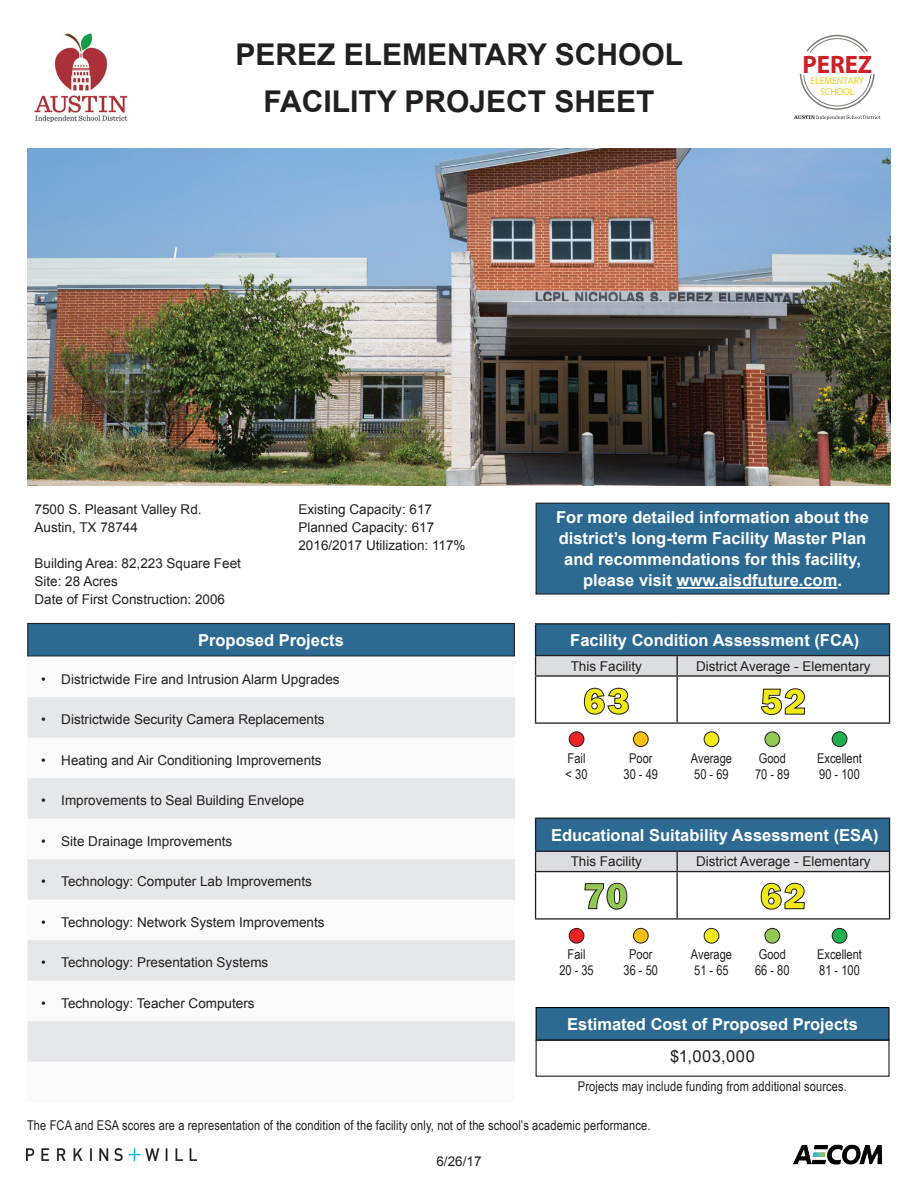
<style>
.page{position:relative;width:918px;height:1188px;background:#fff}
.page>*{position:absolute;margin:0;border:0;box-sizing:border-box;transform-origin:0 0}
.t1{font:800 37.5px "Franklin Gothic";color:#f1ea16}
.t2{font:800 37.5px "Franklin Gothic";color:#92c953}
.Heading_1__H1{font:700 30px "Arial";color:#231f20}
.t3{font:700 25.35px "Myriad Pro";color:#cd2027}
.Body_Text__H5{font:700 16.5px/21px "Arial";color:#fff;text-align:center}
.Heading_3__H3{font:700 16.5px "Arial";color:#fff}
.t4{font:16.5px "Arial";letter-spacing:.04em;color:#231f20}
.Body_Text__H5-2{font:13.5px "Arial";color:#231f20}
.t5{font:13.5px/16.2px "Arial Narrow";letter-spacing:.01em;color:#231f20}
.t6{font:9.9px/10.4px "Myriad Pro";letter-spacing:-.01em;color:#f1cd15;text-align:center}
</style>
<div class="page">
<img style="left:793px;top:1144px;width:90px;height:21px">
<img style="left:27px;top:1148px;width:170px;height:12px">
<img style="left:34px;top:33px;width:94px;height:89px">
<svg style="left:794px;top:35px;width:87px;height:85px"></svg>
<div style="left:832px;top:928px;width:15px;height:15px;background:#1fb04f;border-radius:50%"></div>
<div style="left:832px;top:928px;width:15px;height:15px;border:1px solid #231f20;border-radius:50%"></div>
<div style="left:704px;top:928px;width:15px;height:15px;background:#f1ea16;border-radius:50%"></div>
<div style="left:704px;top:928px;width:15px;height:15px;border:1px solid #231f20;border-radius:50%"></div>
<div style="left:569px;top:928px;width:15px;height:15px;background:#ed2225;border-radius:50%"></div>
<div style="left:569px;top:928px;width:15px;height:15px;border:1px solid #231f20;border-radius:50%"></div>
<div style="left:765px;top:928px;width:15px;height:15px;background:#92c953;border-radius:50%"></div>
<div style="left:765px;top:928px;width:15px;height:15px;border:1px solid #231f20;border-radius:50%"></div>
<div style="left:633px;top:928px;width:15px;height:15px;background:#fcc011;border-radius:50%"></div>
<div style="left:633px;top:928px;width:16px;height:15px;border:1px solid #231f20;border-radius:50%"></div>
<div style="left:569px;top:732px;width:15px;height:15px;background:#ed2225;border-radius:50%"></div>
<div style="left:569px;top:732px;width:15px;height:15px;border:1px solid #231f20;border-radius:50%"></div>
<div style="left:633px;top:732px;width:15px;height:15px;background:#fcc011;border-radius:50%"></div>
<div style="left:633px;top:731px;width:16px;height:16px;border:1px solid #231f20;border-radius:50%"></div>
<div style="left:832px;top:732px;width:15px;height:15px;background:#1fb04f;border-radius:50%"></div>
<div style="left:832px;top:732px;width:15px;height:15px;border:1px solid #231f20;border-radius:50%"></div>
<div style="left:704px;top:732px;width:15px;height:15px;background:#f1ea16;border-radius:50%"></div>
<div style="left:704px;top:732px;width:15px;height:15px;border:1px solid #231f20;border-radius:50%"></div>
<div style="left:765px;top:732px;width:15px;height:15px;background:#92c953;border-radius:50%"></div>
<div style="left:765px;top:732px;width:15px;height:15px;border:1px solid #231f20;border-radius:50%"></div>
<img style="left:27px;top:148px;width:864px;height:338px">
<div style="left:536px;top:503px;width:353px;height:91px;background:#2c6a92"></div>
<hr style="left:677px;top:587px;width:160px;height:2px;background:#fff">
<div style="left:536px;top:503px;width:354px;height:92px;border:1px solid #231f20"></div>
<div style="left:28px;top:623px;width:486px;height:33px;background:#2c6a92"></div>
<div style="left:27px;top:623px;width:488px;height:34px;border:1px solid #231f20"></div>
<svg style="left:28px;top:697px;width:487px;height:365px;fill:#e6e7e9"></svg>
<div style="left:536px;top:624px;width:354px;height:32px;background:#2c6a92"></div>
<hr style="left:535px;top:623px;width:142px;height:1px;background:#231f20">
<hr style="left:535px;top:624px;width:1px;height:31px;background:#231f20">
<hr style="left:677px;top:623px;width:213px;height:1px;background:#231f20">
<hr style="left:889px;top:624px;width:1px;height:31px;background:#231f20">
<hr style="left:535px;top:655px;width:142px;height:1px;background:#231f20">
<hr style="left:677px;top:655px;width:213px;height:1px;background:#231f20">
<hr style="left:535px;top:722px;width:142px;height:2px;background:#231f20">
<hr style="left:677px;top:722px;width:213px;height:2px;background:#231f20">
<svg style="left:535px;top:656px;width:355px;height:67px"></svg>
<div style="left:536px;top:818px;width:354px;height:33px;background:#2c6a92"></div>
<hr style="left:535px;top:818px;width:142px;height:1px;background:#231f20">
<hr style="left:535px;top:819px;width:1px;height:32px;background:#231f20">
<hr style="left:677px;top:818px;width:213px;height:1px;background:#231f20">
<hr style="left:889px;top:819px;width:1px;height:32px;background:#231f20">
<hr style="left:535px;top:918px;width:142px;height:2px;background:#231f20">
<hr style="left:677px;top:918px;width:213px;height:2px;background:#231f20">
<svg style="left:535px;top:851px;width:355px;height:68px"></svg>
<div style="left:536px;top:1008px;width:353px;height:32px;background:#2c6a92"></div>
<div style="left:536px;top:1007px;width:354px;height:34px;border:1px solid #040503"></div>
<div style="left:536px;top:1040px;width:354px;height:37px;border:1px solid #231f20"></div>
<h1 class="Heading_1__H1" style="left:235px;top:35px;width:449px">PEREZ ELEMENTARY SCHOOL</h1>
<h1 class="Heading_1__H1" style="left:263px;top:81px;width:393px">FACILITY PROJECT SHEET</h1>
<h3 class="t3" style="left:802px;top:48px;width:71px">PEREZ</h3>
<p class="t6" style="left:811px;top:76px;width:55px">ELEMENTARY<br>SCHOOL</p>
<p class="Body_Text__H5-2" style="left:35px;top:500px;width:169px">7500 S. Pleasant Valley Rd.</p>
<p class="Body_Text__H5-2" style="left:35px;top:518px;width:105px">Austin, TX 78744</p>
<p class="Body_Text__H5-2" style="left:35px;top:554px;width:208px">Building Area: 82,223 Square Feet</p>
<p class="Body_Text__H5-2" style="left:35px;top:572px;width:85px">Site: 28 Acres</p>
<p class="Body_Text__H5-2" style="left:35px;top:590px;width:192px">Date of First Construction: 2006</p>
<p class="Body_Text__H5-2" style="left:298px;top:500px;width:135px">Existing Capacity: 617</p>
<p class="Body_Text__H5-2" style="left:298px;top:518px;width:137px">Planned Capacity: 617</p>
<p class="Body_Text__H5-2" style="left:298px;top:536px;width:169px">2016/2017 Utilization: 117%</p>
<p class="Body_Text__H5" style="left:198px;top:630px;width:147px">Proposed Projects</p>
<p class="Body_Text__H5-2" style="left:41px;top:670px;width:300px">• Districtwide Fire and Intrusion Alarm Upgrades</p>
<p class="Body_Text__H5-2" style="left:41px;top:711px;width:285px">• Districtwide Security Camera Replacements</p>
<p class="Body_Text__H5-2" style="left:41px;top:751px;width:282px">• Heating and Air Conditioning Improvements</p>
<p class="Body_Text__H5-2" style="left:41px;top:792px;width:265px">• Improvements to Seal Building Envelope</p>
<p class="Body_Text__H5-2" style="left:41px;top:832px;width:193px">• Site Drainage Improvements</p>
<p class="Body_Text__H5-2" style="left:41px;top:873px;width:272px">• Technology: Computer Lab Improvements</p>
<p class="Body_Text__H5-2" style="left:41px;top:913px;width:285px">• Technology: Network System Improvements</p>
<p class="Body_Text__H5-2" style="left:41px;top:954px;width:229px">• Technology: Presentation Systems</p>
<p class="Body_Text__H5-2" style="left:41px;top:994px;width:215px">• Technology: Teacher Computers</p>
<p class="Body_Text__H5" style="left:556px;top:507px;width:314px">For more detailed information about the district’s long-term Facility Master Plan and recommendations for this facility, please visit www.aisdfuture.com.</p>
<p class="Heading_3__H3" style="left:570px;top:629px;width:291px">Facility Condition Assessment (FCA)</p>
<p class="Body_Text__H5-2" style="left:571px;top:657px;width:73px">This Facility</p>
<p class="Body_Text__H5-2" style="left:696px;top:657px;width:176px">District Average - Elementary</p>
<p class="t1" style="left:583px;top:677px;width:48px">63</p>
<p class="t1" style="left:760px;top:677px;width:47px">52</p>
<p class="t5" style="left:568px;top:749px;width:19px">Fail</p>
<p class="t5" style="left:566px;top:765px;width:23px">&lt; 30</p>
<p class="t5" style="left:624px;top:749px;width:36px;text-align:center">Poor<br>30 - 49</p>
<p class="t5" style="left:691px;top:749px;width:43px">Average<br>50 - 69</p>
<p class="t5" style="left:755px;top:749px;width:36px">Good<br>70 - 89</p>
<p class="t5" style="left:817px;top:749px;width:46px">Excellent<br>90 - 100</p>
<p class="Heading_3__H3" style="left:551px;top:824px;width:329px">Educational Suitability Assessment (ESA)</p>
<p class="Body_Text__H5-2" style="left:571px;top:853px;width:73px">This Facility</p>
<p class="Body_Text__H5-2" style="left:696px;top:853px;width:176px">District Average - Elementary</p>
<p class="t2" style="left:583px;top:872px;width:46px">70</p>
<p class="t1" style="left:760px;top:872px;width:47px">62</p>
<p class="t5" style="left:568px;top:946px;width:19px">Fail</p>
<p class="t5" style="left:559px;top:962px;width:36px">20 - 35</p>
<p class="t5" style="left:624px;top:946px;width:36px;text-align:center">Poor<br>36 - 50</p>
<p class="t5" style="left:691px;top:946px;width:43px">Average<br>51 - 65</p>
<p class="t5" style="left:755px;top:946px;width:36px">Good<br>66 - 80</p>
<p class="t5" style="left:817px;top:946px;width:46px">Excellent<br>81 - 100</p>
<p class="Heading_3__H3" style="left:567px;top:1013px;width:292px">Estimated Cost of Proposed Projects</p>
<p class="t4" style="left:670px;top:1045px;width:86px">$1,003,000</p>
<p class="t5" style="left:578px;top:1078px;width:271px">Projects may include funding from additional sources.</p>
<p class="t5" style="left:27px;top:1116px;width:625px">The FCA and ESA scores are a representation of the condition of the facility only, not of the school’s academic performance.</p>
<p class="Body_Text__H5-2" style="left:436px;top:1152px;width:47px">6/26/17</p>
</div>
